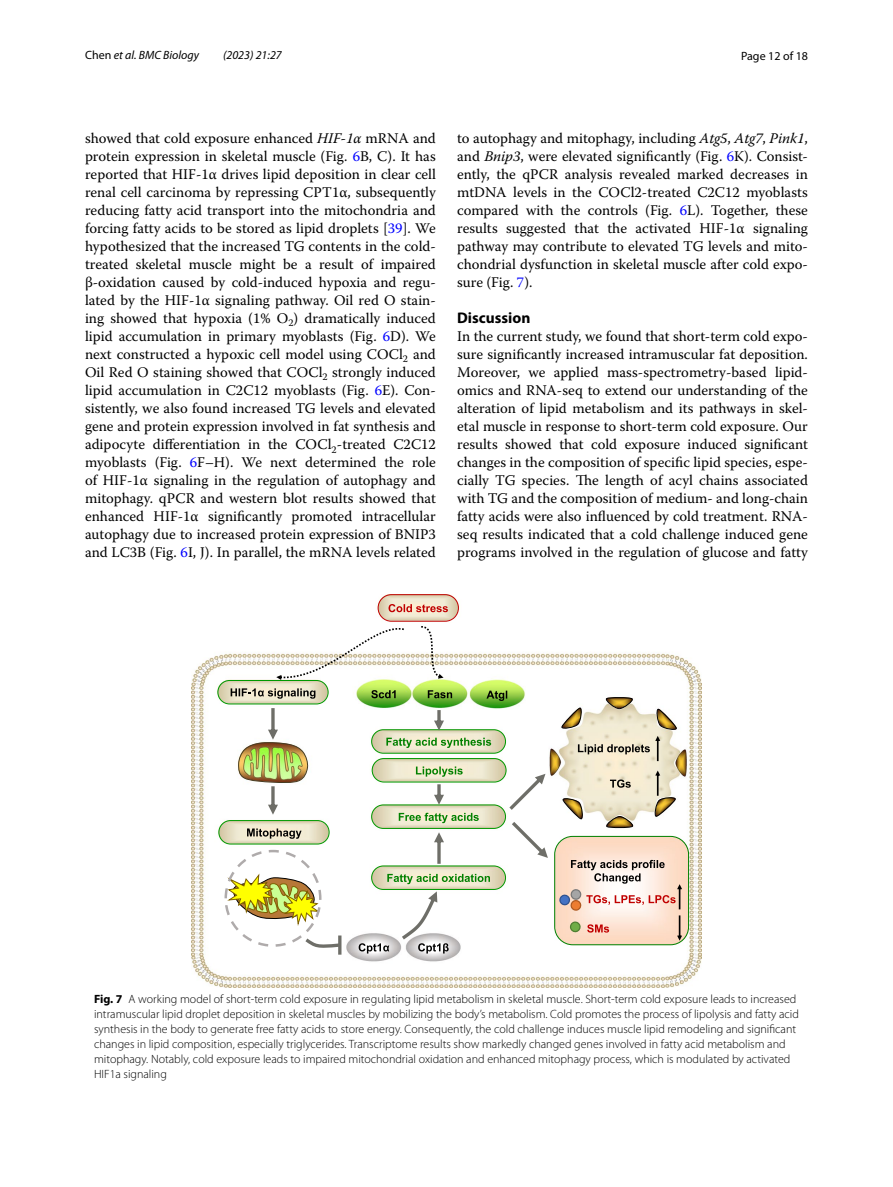
<style>
.page{position:relative;width:893px;height:1187px;background:#fff}
.page>*{position:absolute;margin:0;border:0;box-sizing:border-box;transform-origin:0 0}
.t1{font:700 15.45px "Myriad Pro";color:#000}
.t2{font:14.7px/18px "Warnock Pro";color:#000;text-align:justify}
.t3{font:300 12px/15px "Myriad Pro";color:#000}
.t4{font:italic 12px "Myriad Pro";color:#000}
.t5{font:12px "Myriad Pro";color:#000}
.s1{font-style:normal}
.s2{font-style:italic}
.s3{color:#00f}
.s4{font-weight:700}
</style>
<div class="page">
<img style="left:191px;top:594px;width:511px;height:393px">
<div style="left:378px;top:594px;width:81px;height:27px;border:1px solid #c00000;border-radius:13px"></div>
<svg style="left:389px;top:604px;width:59px;height:8px"></svg>
<div style="left:218px;top:680px;width:110px;height:24px;border:1px solid #090;border-radius:12px"></div>
<svg style="left:231px;top:688px;width:84px;height:10px"></svg>
<img style="left:238px;top:708px;width:70px;height:106px">
<svg style="left:226px;top:872px;width:95px;height:55px"></svg>
<div style="left:224px;top:849px;width:97px;height:97px;border:3px dashed #afabab;border-radius:50%"></div>
<div style="left:219px;top:820px;width:110px;height:24px;border:1px solid #090;border-radius:12px"></div>
<svg style="left:247px;top:828px;width:55px;height:10px"></svg>
<svg style="left:276px;top:628px;width:128px;height:52px"></svg>
<svg style="left:421px;top:626px;width:23px;height:52px"></svg>
<div style="left:371px;top:729px;width:135px;height:24px;border:1px solid #090;border-radius:12px"></div>
<svg style="left:386px;top:737px;width:105px;height:11px"></svg>
<div style="left:371px;top:804px;width:135px;height:24px;border:1px solid #090;border-radius:12px"></div>
<svg style="left:399px;top:812px;width:80px;height:11px"></svg>
<div style="left:371px;top:865px;width:135px;height:24px;border:1px solid #090;border-radius:12px"></div>
<svg style="left:387px;top:873px;width:103px;height:11px"></svg>
<svg style="left:371px;top:690px;width:25px;height:8px"></svg>
<svg style="left:428px;top:690px;width:24px;height:8px"></svg>
<svg style="left:434px;top:832px;width:10px;height:31px"></svg>
<svg style="left:434px;top:784px;width:10px;height:20px"></svg>
<svg style="left:402px;top:891px;width:47px;height:62px"></svg>
<svg style="left:302px;top:935px;width:41px;height:12px"></svg>
<hr style="left:338px;top:935px;width:3px;height:19px;background:#6e6e68">
<svg style="left:509px;top:773px;width:36px;height:36px"></svg>
<svg style="left:512px;top:821px;width:36px;height:36px"></svg>
<div style="left:554px;top:835px;width:135px;height:110px;border:1px solid #008000;border-radius:18px"></div>
<svg style="left:359px;top:943px;width:30px;height:10px"></svg>
<svg style="left:559px;top:859px;width:123px;height:81px;background:#e8cec1"></svg>
<svg style="left:434px;top:710px;width:10px;height:20px"></svg>
<div style="left:372px;top:758px;width:134px;height:24px;border:1px solid #090;border-radius:12px"></div>
<svg style="left:416px;top:766px;width:47px;height:10px"></svg>
<svg style="left:486px;top:690px;width:21px;height:11px"></svg>
<svg style="left:561px;top:696px;width:116px;height:132px"></svg>
<p class="t4" style="left:85px;top:48px;width:116px"><span class="s1">Chen</span> et al. BMC Biology</p>
<p class="t4" style="left:223px;top:48px;width:60px">(2023) 21:27</p>
<p class="t5" style="left:741px;top:48px;width:68px">Page 12 of 18</p>
<p class="t2" style="left:85px;top:128px;width:352px">showed that cold exposure enhanced <span class="s2">HIF-1α</span> mRNA and protein expression in skeletal muscle (Fig. <span class="s3">6</span>B, C). It has reported that HIF-1α drives lipid deposition in clear cell renal cell carcinoma by repressing CPT1α, subsequently reducing fatty acid transport into the mitochondria and forcing fatty acids to be stored as lipid droplets [<span class="s3">39</span>]. We hypothesized that the increased TG contents in the cold&shy;treated skeletal muscle might be a result of impaired β-oxidation caused by cold-induced hypoxia and regu&shy;lated by the HIF-1α signaling pathway. Oil red O stain&shy;ing showed that hypoxia (1% O<sub>2</sub>) dramatically induced lipid accumulation in primary myoblasts (Fig. <span class="s3">6</span>D). We next constructed a hypoxic cell model using COCl<sub>2</sub> and Oil Red O staining showed that COCl<sub>2</sub> strongly induced lipid accumulation in C2C12 myoblasts (Fig. <span class="s3">6</span>E). Con&shy;sistently, we also found increased TG levels and elevated gene and protein expression involved in fat synthesis and adipocyte differentiation in the COCl<sub>2</sub>-treated C2C12 myoblasts (Fig. <span class="s3">6</span>F–H). We next determined the role of HIF-1α signaling in the regulation of autophagy and mitophagy. qPCR and western blot results showed that enhanced HIF-1α significantly promoted intracellular autophagy due to increased protein expression of BNIP3 and LC3B (Fig. <span class="s3">6</span>I, J). In parallel, the mRNA levels related</p>
<p class="t2" style="left:457px;top:128px;width:352px">to autophagy and mitophagy, including <span class="s2">Atg5</span>, <span class="s2">Atg7</span>, <span class="s2">Pink1</span>, and <span class="s2">Bnip3</span>, were elevated significantly (Fig. <span class="s3">6</span>K). Consist&shy;ently, the qPCR analysis revealed marked decreases in mtDNA levels in the COCl2-treated C2C12 myoblasts compared with the controls (Fig. <span class="s3">6</span>L). Together, these results suggested that the activated HIF-1α signaling pathway may contribute to elevated TG levels and mito&shy;chondrial dysfunction in skeletal muscle after cold expo&shy;sure (Fig. <span class="s3">7</span>).</p>
<p class="t1" style="left:457px;top:307px;width:75px">Discussion</p>
<p class="t2" style="left:457px;top:326px;width:352px">In the current study, we found that short-term cold expo&shy;sure significantly increased intramuscular fat deposition.<br>Moreover, we applied mass-spectrometry-based lipid&shy;omics and RNA-seq to extend our understanding of the alteration of lipid metabolism and its pathways in skel&shy;etal muscle in response to short-term cold exposure. Our results showed that cold exposure induced significant changes in the composition of specific lipid species, espe&shy;cially TG species. The length of acyl chains associated with TG and the composition of medium- and long-chain fatty acids were also influenced by cold treatment. RNA&shy;seq results indicated that a cold challenge induced gene programs involved in the regulation of glucose and fatty</p>
<p class="t3" style="left:94px;top:991px;width:706px"><span class="s4">Fig. 7</span> A working model of short-term cold exposure in regulating lipid metabolism in skeletal muscle. Short-term cold exposure leads to increased intramuscular lipid droplet deposition in skeletal muscles by mobilizing the body’s metabolism. Cold promotes the process of lipolysis and fatty acid synthesis in the body to generate free fatty acids to store energy. Consequently, the cold challenge induces muscle lipid remodeling and significant changes in lipid composition, especially triglycerides. Transcriptome results show markedly changed genes involved in fatty acid metabolism and mitophagy. Notably, cold exposure leads to impaired mitochondrial oxidation and enhanced mitophagy process, which is modulated by activated HIF1a signaling</p>
</div>
